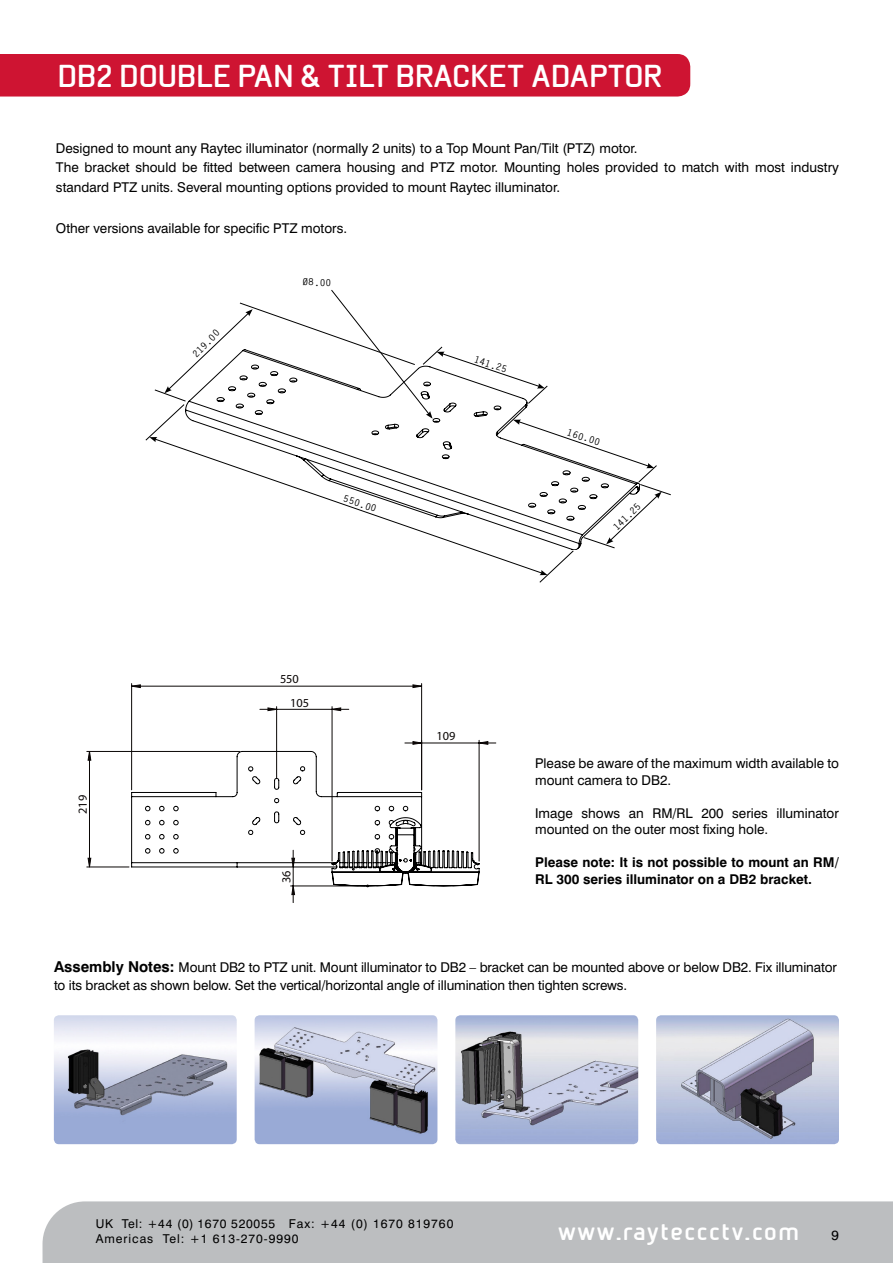
<style>
.page{position:relative;width:893px;height:1263px;background:#fff}
.page>*{position:absolute;margin:0;border:0;box-sizing:border-box;transform-origin:0 0}
.t1{font:700 30.3px "Beta Sans";letter-spacing:-.02em;color:#fff}
.t2{font:700 24px "Beta Sans";letter-spacing:.04em;color:#fff}
.t3{font:13.5px/19.5px "Swiss 721 BT";color:#000}
.t4{font:700 13.5px/16.5px "Swiss 721 BT";color:#000}
.t5{font:12.3px "Century Gothic";color:#0a0605}
.t6{font:12.15px/15.5px "Swiss 721 BT";letter-spacing:.08em;color:#000}
.t7{font:700 9.45px "Letter Gothic Std";color:#000}
.s1{font-weight:700;font-size:15px}
</style>
<div class="page">
<div style="left:0;top:54px;width:690px;height:43px;background:#ce1432"></div>
<div style="left:43px;top:1201px;width:850px;height:62px;background:#bcbec0"></div>
<img style="left:54px;top:1015px;width:183px;height:129px">
<img style="left:455px;top:1015px;width:183px;height:129px">
<img style="left:255px;top:1015px;width:182px;height:129px">
<img style="left:656px;top:1015px;width:183px;height:129px">
<svg style="left:145px;top:289px;width:526px;height:294px"></svg>
<hr style="left:479px;top:740px;width:1px;height:121px;background:#0a0605">
<hr style="left:276px;top:707px;width:1px;height:71px;background:#0a0605">
<hr style="left:332px;top:707px;width:1px;height:154px;background:#0a0605">
<hr style="left:131px;top:683px;width:1px;height:107px;background:#0a0605">
<hr style="left:421px;top:683px;width:1px;height:107px;background:#0a0605">
<hr style="left:89px;top:751px;width:1px;height:116px;background:#0a0605">
<hr style="left:87px;top:867px;width:42px;height:1px;background:#0a0605">
<hr style="left:87px;top:751px;width:153px;height:1px;background:#0a0605">
<svg style="left:291px;top:887px;width:4px;height:16px"></svg>
<svg style="left:405px;top:741px;width:91px;height:4px"></svg>
<svg style="left:131px;top:684px;width:291px;height:27px"></svg>
<svg style="left:88px;top:858px;width:3px;height:9px"></svg>
<svg style="left:88px;top:752px;width:3px;height:9px"></svg>
<svg style="left:131px;top:751px;width:349px;height:136px"></svg>
<h1 class="t1" style="left:57px;top:58px;width:607px">DB2 DOUBLE PAN &amp; TILT BRACKET ADAPTOR</h1>
<p class="t3" style="left:56px;top:138px;width:784px">Designed to mount any Raytec illuminator (normally 2 units) to a Top Mount Pan/Tilt (PTZ) motor.<br>The bracket should be fitted between camera housing and PTZ motor. Mounting holes provided to match with most industry standard PTZ units. Several mounting options provided to mount Raytec illuminator.</p>
<p class="t3" style="left:56px;top:218px;width:293px">Other versions available for specific PTZ motors.</p>
<p class="t5" style="left:75px;top:814px;width:20px;rotate:-90deg">219</p>
<p class="t7" style="left:190px;top:351px;width:36px;rotate:-45deg">219.00</p>
<p class="t7" style="left:303px;top:276px;width:30px;rotate:1deg">Ø8.00</p>
<p class="t7" style="left:345px;top:493px;width:36px;rotate:18deg">550.00</p>
<p class="t5" style="left:280px;top:672px;width:20px">550</p>
<p class="t5" style="left:290px;top:695px;width:20px">105</p>
<p class="t5" style="left:279px;top:883px;width:14px;rotate:-90deg">36</p>
<p class="t7" style="left:476px;top:354px;width:36px;rotate:18deg">141.25</p>
<p class="t7" style="left:569px;top:426px;width:36px;rotate:18deg">160.00</p>
<p class="t7" style="left:611px;top:524px;width:36px;rotate:-44deg">141.25</p>
<p class="t5" style="left:437px;top:728px;width:20px">109</p>
<p class="t3" style="left:535px;top:755px;width:305px;line-height:16.5px">Please be aware of the maximum width available to mount camera to DB2.</p>
<p class="t3" style="left:535px;top:805px;width:305px;line-height:16.5px">Image shows an RM/RL 200 series illuminator mounted on the outer most fixing hole.</p>
<p class="t4" style="left:535px;top:854px;width:305px">Please note: It is not possible to mount an RM/<br>RL 300 series illuminator on a DB2 bracket.</p>
<p class="t3" style="left:54px;top:958px;width:784px;line-height:18px"><span class="s1">Assembly Notes:</span> Mount DB2 to PTZ unit. Mount illuminator to DB2 – bracket can be mounted above or below DB2. Fix illuminator to its bracket as shown below. Set the vertical/horizontal angle of illumination then tighten screws.</p>
<p class="t6" style="left:96px;top:1215px;width:359px">UK Tel: +44 (0) 1670 520055 Fax: +44 (0) 1670 819760<br>Americas Tel: +1 613-270-9990</p>
<h2 class="t2" style="left:558px;top:1217px;width:243px">www.rayteccctv.com</h2>
<p class="t3" style="left:832px;top:1226px;width:9px">9</p>
</div>
